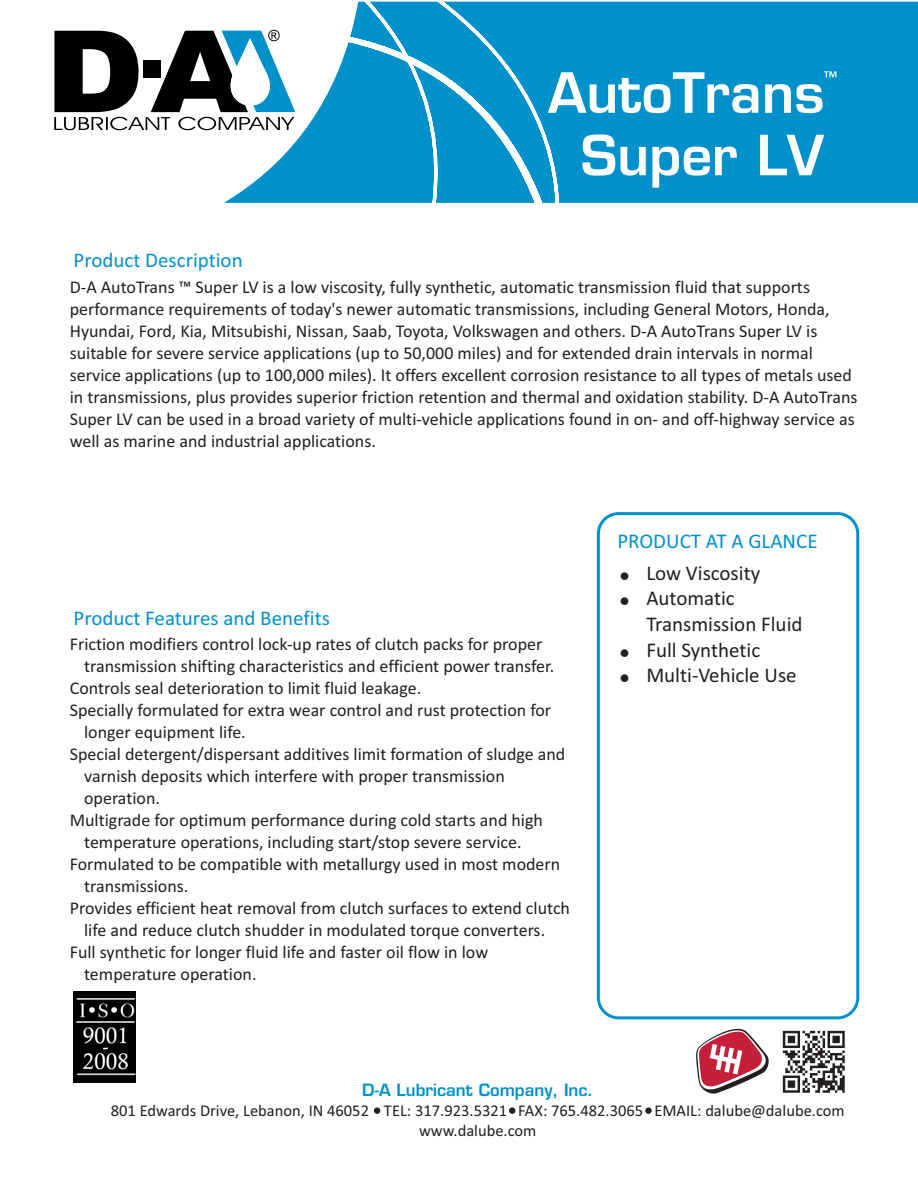
<style>
.page{position:relative;width:918px;height:1188px;background:#fff}
.page>*{position:absolute;margin:0;border:0;box-sizing:border-box;transform-origin:0 0}
.t1{font:21px/25.7px "Calibri";color:#231f20}
.t2{font:21px "Calibri";color:#0091ca}
.t3{font:18px/21.9px "Calibri";color:#231f20}
.t4{font:16.5px/20.1px "Calibri";color:#231f20;text-align:center}
.t5{font:16.5px "Square 721 Dm Normal";color:#0091ca}
</style>
<div class="page">
<div style="left:597px;top:512px;width:262px;height:507px;background:#fff;border:3px solid #0091ca;border-radius:20px"></div>
<img style="left:74px;top:992px;width:62px;height:90px">
<svg style="left:54px;top:30px;width:151px;height:100px"></svg>
<svg style="left:374px;top:1108px;width:6px;height:5px"></svg>
<svg style="left:509px;top:1108px;width:6px;height:5px"></svg>
<svg style="left:646px;top:1108px;width:5px;height:5px"></svg>
<img style="left:782px;top:1030px;width:63px;height:63px">
<svg style="left:696px;top:1028px;width:73px;height:66px"></svg>
<svg style="left:205px;top:1px;width:713px;height:202px;fill:#0091ca"></svg>
<svg style="left:548px;top:71px;width:288px;height:42px"></svg>
<svg style="left:583px;top:134px;width:241px;height:54px"></svg>
<p class="t2" style="left:74px;top:252px;width:171px">Product Description</p>
<p class="t3" style="left:70px;top:277px;width:789px">D-A AutoTrans ™ Super LV is a low viscosity, fully synthetic, automatic transmission fluid that supports performance requirements of today's newer automatic transmissions, including General Motors, Honda, Hyundai, Ford, Kia, Mitsubishi, Nissan, Saab, Toyota, Volkswagen and others. D-A AutoTrans Super LV is suitable for severe service applications (up to 50,000 miles) and for extended drain intervals in normal service applications (up to 100,000 miles). It offers excellent corrosion resistance to all types of metals used in transmissions, plus provides superior friction retention and thermal and oxidation stability. D-A AutoTrans Super LV can be used in a broad variety of multi-vehicle applications found in on- and off-highway service as well as marine and industrial applications.</p>
<p class="t2" style="left:74px;top:609px;width:258px">Product Features and Benefits</p>
<p class="t3" style="left:70px;top:635px;width:474px">Friction modifiers control lock-up rates of clutch packs for proper</p>
<p class="t3" style="left:84px;top:657px;width:472px">transmission shifting characteristics and efficient power transfer.</p>
<p class="t3" style="left:70px;top:679px;width:353px">Controls seal deterioration to limit fluid leakage.</p>
<p class="t3" style="left:70px;top:701px;width:483px">Specially formulated for extra wear control and rust protection for</p>
<p class="t3" style="left:84px;top:723px;width:163px">longer equipment life.</p>
<p class="t3" style="left:70px;top:745px;width:497px">Special detergent/dispersant additives limit formation of sludge and</p>
<p class="t3" style="left:84px;top:767px;width:422px">varnish deposits which interfere with proper transmission</p>
<p class="t3" style="left:84px;top:789px;width:77px">operation.</p>
<p class="t3" style="left:70px;top:811px;width:475px">Multigrade for optimum performance during cold starts and high</p>
<p class="t3" style="left:84px;top:833px;width:439px">temperature operations, including start/stop severe service.</p>
<p class="t3" style="left:70px;top:855px;width:492px">Formulated to be compatible with metallurgy used in most modern</p>
<p class="t3" style="left:84px;top:877px;width:106px">transmissions.</p>
<p class="t3" style="left:70px;top:899px;width:502px">Provides efficient heat removal from clutch surfaces to extend clutch</p>
<p class="t3" style="left:84px;top:921px;width:463px">life and reduce clutch shudder in modulated torque converters.</p>
<p class="t3" style="left:70px;top:943px;width:420px">Full synthetic for longer fluid life and faster oil flow in low</p>
<p class="t3" style="left:84px;top:965px;width:174px">temperature operation.</p>
<p class="t2" style="left:617px;top:532px;width:202px">PRODUCT AT A GLANCE</p>
<p class="t1" style="left:646px;top:562px;width:158px">Low Viscosity<br>Automatic<br>Transmission Fluid<br>Full Synthetic<br>Multi-Vehicle Use</p>
<p class="t5" style="left:362px;top:1084px;width:233px">D-A Lubricant Company, Inc.</p>
<p class="t4" style="left:111px;top:1102px;width:735px">801 Edwards Drive, Lebanon, IN 46052 TEL: 317.923.5321 FAX: 765.482.3065 EMAIL: dalube@dalube.com www.dalube.com</p>
</div>
